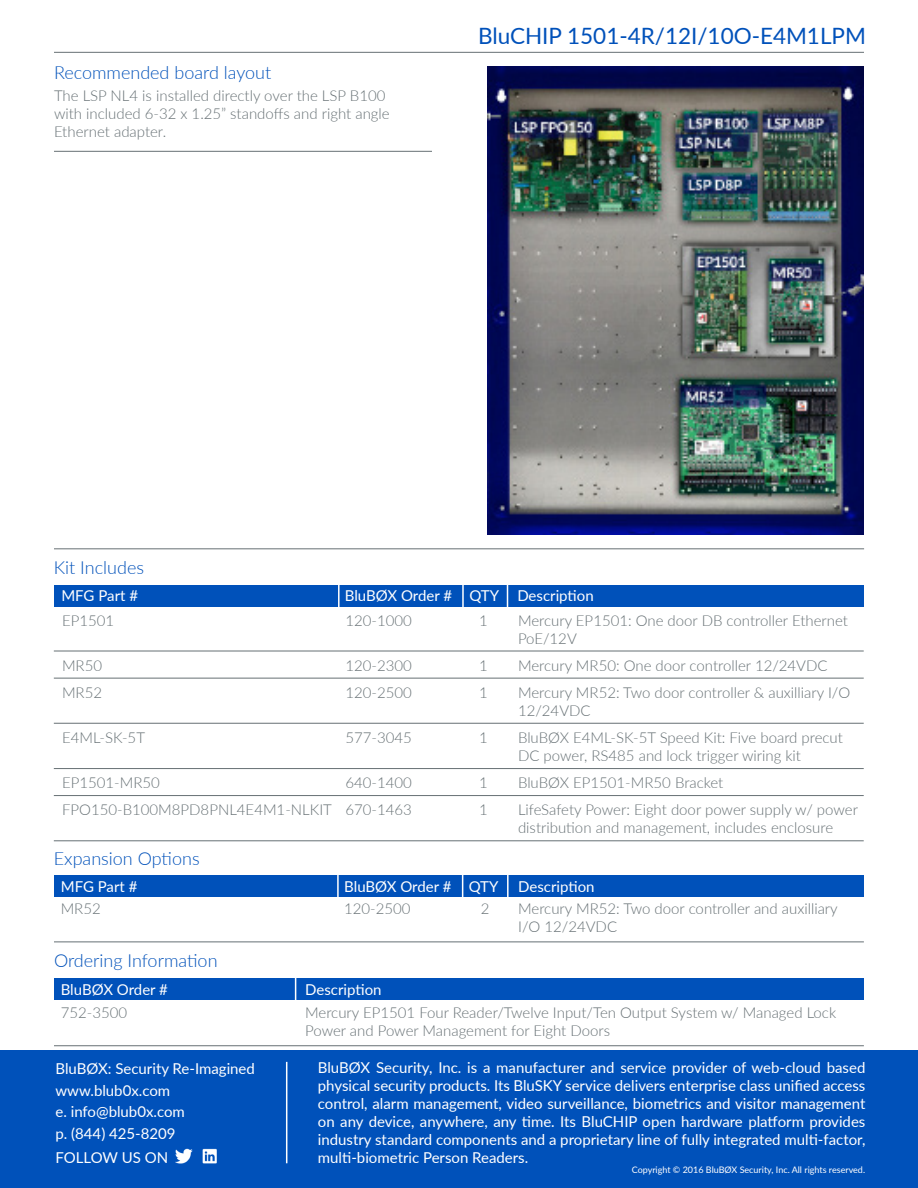
<style>
.page{position:relative;width:918px;height:1188px;background:#fff}
.page>*{position:absolute;margin:0;border:0;box-sizing:border-box;transform-origin:0 0}
.t1{font:22.5px "Lato";color:#0051ba}
.t2{font:300 18px "Lato";color:#0051ba}
.t3{font:300 15px/18px "Lato";color:#667074}
.t4{font:15px/18px "Lato";color:#fff;text-align:justify}
.t5{font:9px "Lato";color:#fff}
</style>
<div class="page">
<div style="left:0;top:1050px;width:918px;height:138px;background:#0051ba"></div>
<hr style="left:54px;top:52px;width:810px;height:1px;background:#667074">
<hr style="left:54px;top:151px;width:378px;height:1px;background:#667074">
<hr style="left:286px;top:1062px;width:1px;height:101px;background:#fff">
<img style="left:175px;top:1148px;width:42px;height:17px">
<hr style="left:54px;top:1045px;width:810px;height:1px;background:#667074">
<hr style="left:54px;top:942px;width:810px;height:1px;background:#667074">
<hr style="left:54px;top:651px;width:810px;height:1px;background:#667074">
<hr style="left:54px;top:678px;width:810px;height:1px;background:#667074">
<hr style="left:54px;top:795px;width:810px;height:1px;background:#667074">
<hr style="left:54px;top:841px;width:810px;height:1px;background:#667074">
<hr style="left:54px;top:768px;width:810px;height:1px;background:#667074">
<hr style="left:54px;top:723px;width:810px;height:1px;background:#667074">
<hr style="left:54px;top:549px;width:810px;height:1px;background:#667074">
<div style="left:54px;top:585px;width:810px;height:22px;background:#0051ba"></div>
<hr style="left:338px;top:582px;width:2px;height:26px;background:#fff">
<hr style="left:462px;top:583px;width:2px;height:26px;background:#fff">
<svg style="left:507px;top:585px;width:1px;height:22px"></svg>
<div style="left:54px;top:978px;width:810px;height:22px;background:#0051ba"></div>
<div style="left:54px;top:875px;width:810px;height:22px;background:#0051ba"></div>
<svg style="left:295px;top:978px;width:1px;height:22px"></svg>
<hr style="left:337px;top:873px;width:2px;height:26px;background:#fff">
<hr style="left:507px;top:874px;width:2px;height:26px;background:#fff">
<svg style="left:462px;top:875px;width:1px;height:22px"></svg>
<img style="left:487px;top:67px;width:377px;height:468px">
<p class="t2" style="left:54px;top:60px;width:219px">Recommended board layout</p>
<p class="t3" style="left:54px;top:86px;width:337px">The LSP NL4 is installed directly over the LSP B100 with included 6-32 x 1.25” standoffs and right angle<br>Ethernet adapter.</p>
<p class="t1" style="left:478px;top:19px;width:389px">BluCHIP 1501-4R/12I/10O-E4M1LPM</p>
<p class="t2" style="left:54px;top:555px;width:92px">Kit Includes</p>
<p class="t4" style="left:61px;top:586px;width:78px">MFG Part #</p>
<p class="t4" style="left:345px;top:586px;width:250px">BluBØX Order # QTY Description</p>
<p class="t3" style="left:62px;top:611px;width:54px">EP1501</p>
<p class="t3" style="left:346px;top:611px;width:68px">120-1000</p>
<p class="t3" style="left:479px;top:611px;width:10px">1</p>
<p class="t3" style="left:518px;top:611px;width:331px">Mercury EP1501: One door DB controller Ethernet<br>PoE/12V</p>
<p class="t3" style="left:62px;top:656px;width:42px">MR50</p>
<p class="t3" style="left:346px;top:656px;width:68px">120-2300</p>
<p class="t3" style="left:479px;top:656px;width:10px">1</p>
<p class="t3" style="left:518px;top:656px;width:311px">Mercury MR50: One door controller 12/24VDC</p>
<p class="t3" style="left:62px;top:683px;width:42px">MR52</p>
<p class="t3" style="left:346px;top:683px;width:68px">120-2500</p>
<p class="t3" style="left:479px;top:683px;width:10px">1</p>
<p class="t3" style="left:518px;top:683px;width:334px">Mercury MR52: Two door controller &amp; auxilliary I/O<br>12/24VDC</p>
<p class="t3" style="left:62px;top:728px;width:84px">E4ML-SK-5T</p>
<p class="t3" style="left:346px;top:728px;width:68px">577-3045</p>
<p class="t3" style="left:479px;top:728px;width:10px">1</p>
<p class="t3" style="left:518px;top:728px;width:326px">BluBØX E4ML-SK-5T Speed Kit: Five board precut<br>DC power, RS485 and lock trigger wiring kit</p>
<p class="t3" style="left:62px;top:773px;width:99px">EP1501-MR50</p>
<p class="t3" style="left:346px;top:773px;width:68px">640-1400</p>
<p class="t3" style="left:479px;top:773px;width:10px">1</p>
<p class="t3" style="left:518px;top:773px;width:207px">BluBØX EP1501-MR50 Bracket</p>
<p class="t3" style="left:62px;top:800px;width:351px">FPO150-B100M8PD8PNL4E4M1-NLKIT 670-1463</p>
<p class="t3" style="left:479px;top:800px;width:10px">1</p>
<p class="t3" style="left:518px;top:800px;width:341px">LifeSafety Power: Eight door power supply w/ power distribution and management, includes enclosure</p>
<p class="t2" style="left:54px;top:846px;width:147px">Expansion Options</p>
<p class="t4" style="left:61px;top:877px;width:78px">MFG Part #</p>
<p class="t4" style="left:344px;top:877px;width:156px">BluBØX Order # QTY</p>
<p class="t4" style="left:518px;top:877px;width:78px">Description</p>
<p class="t3" style="left:61px;top:899px;width:42px">MR52</p>
<p class="t3" style="left:344px;top:899px;width:68px">120-2500</p>
<p class="t3" style="left:481px;top:899px;width:10px">2</p>
<p class="t3" style="left:518px;top:899px;width:321px">Mercury MR52: Two door controller and auxilliary<br>I/O 12/24VDC</p>
<p class="t2" style="left:54px;top:948px;width:165px">Ordering Information</p>
<p class="t4" style="left:61px;top:980px;width:109px">BluBØX Order #</p>
<p class="t4" style="left:305px;top:980px;width:78px">Description</p>
<p class="t3" style="left:61px;top:1003px;width:68px">752-3500</p>
<p class="t3" style="left:305px;top:1003px;width:532px">Mercury EP1501 Four Reader/Twelve Input/Ten Output System w/ Managed Lock<br>Power and Power Management for Eight Doors</p>
<p class="t4" style="left:55px;top:1059px;width:201px">BluBØX: Security Re-Imagined</p>
<p class="t4" style="left:55px;top:1080px;width:116px">www.blub0x.com</p>
<p class="t4" style="left:55px;top:1102px;width:131px">e. info@blub0x.com</p>
<p class="t4" style="left:55px;top:1124px;width:122px">p. (844) 425-8209</p>
<p class="t4" style="left:55px;top:1148px;width:114px">FOLLOW US ON</p>
<p class="t4" style="left:318px;top:1058px;width:549px">BluBØX Security, Inc. is a manufacturer and service provider of web-cloud based physical security products. Its BluSKY service delivers enterprise class unified access control, alarm management, video surveillance, biometrics and visitor management on any device, anywhere, any time. Its BluCHIP open hardware platform provides industry standard components and a proprietary line of fully integrated multi-factor, multi-biometric Person Readers.</p>
<p class="t5" style="left:632px;top:1163px;width:235px">Copyright © 2016 BluBØX Security, Inc. All rights reserved.</p>
</div>
